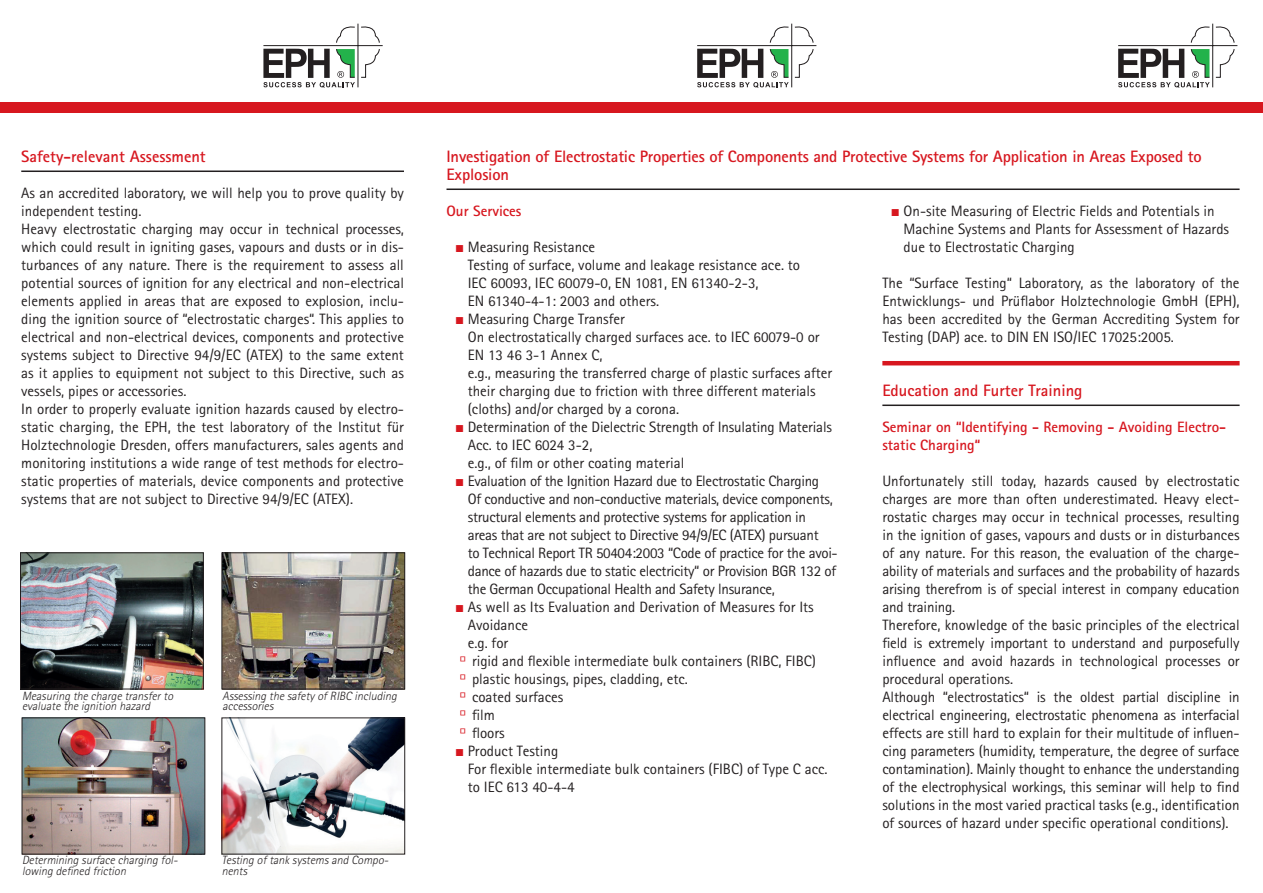
<style>
.page{position:relative;width:1263px;height:893px;background:#fff}
.page>*{position:absolute;margin:0;border:0;box-sizing:border-box;transform-origin:0 0}
.t1{font:700 16.5px/18px "Rotis Sans Serif";letter-spacing:-.01em;color:#d7171f}
.t2{font:15px/18px "Rotis Sans Serif";color:#231f20}
.t3{font:15px/18px "Rotis Sans Serif";letter-spacing:-.02em;color:#231f20}
.t4{font:700 15px/18px "Rotis Sans Serif";color:#d7171f}
.t5{font:italic 300 12px/10.5px "Rotis Sans Serif";color:#231f20}
.s1{font-family:"Arial";color:#d7171f}
.s2{font-family:"Calibri";font-size:21px;color:#d7171f}
</style>
<div class="page">
<div style="left:0;top:102px;width:1263px;height:10px;background:#d7171f"></div>
<hr style="left:882px;top:405px;width:357px;height:1px;background:#231f20">
<hr style="left:21px;top:171px;width:383px;height:1px;background:#231f20">
<img style="left:22px;top:554px;width:180px;height:133px">
<div style="left:20px;top:552px;width:184px;height:137px;border:1px solid #231f20"></div>
<img style="left:223px;top:554px;width:180px;height:133px">
<div style="left:221px;top:552px;width:184px;height:137px;border:1px solid #231f20"></div>
<img style="left:24px;top:719px;width:179px;height:133px">
<div style="left:22px;top:717px;width:183px;height:137px;border:1px solid #231f20"></div>
<hr style="left:446px;top:189px;width:793px;height:1px;background:#231f20">
<hr style="left:882px;top:361px;width:357px;height:4px;background:#d7171f">
<hr style="left:1212px;top:24px;width:1px;height:63px;background:#231f20">
<hr style="left:1118px;top:45px;width:119px;height:1px;background:#231f20">
<svg style="left:1118px;top:25px;width:117px;height:63px"></svg>
<hr style="left:791px;top:24px;width:1px;height:63px;background:#231f20">
<hr style="left:697px;top:45px;width:119px;height:1px;background:#231f20">
<svg style="left:697px;top:25px;width:117px;height:63px"></svg>
<hr style="left:358px;top:24px;width:1px;height:63px;background:#231f20">
<hr style="left:263px;top:45px;width:120px;height:1px;background:#231f20">
<svg style="left:263px;top:25px;width:117px;height:63px"></svg>
<img style="left:223px;top:719px;width:180px;height:133px">
<div style="left:221px;top:717px;width:184px;height:137px;border:1px solid #231f20"></div>
<p class="t1" style="left:21px;top:147px;width:186px">Safety-relevant Assessment</p>
<p class="t2" style="left:21px;top:184px;width:384px">As an accredited laboratory, we will help you to prove quality by independent testing.<br>Heavy electrostatic charging may occur in technical processes, which could result in igniting gases, vapours and dusts or in dis&shy;turbances of any nature. There is the requirement to assess all potential sources of ignition for any electrical and non-electrical elements applied in areas that are exposed to explosion, inclu&shy;ding the ignition source of “electrostatic charges“. This applies to electrical and non-electrical devices, components and protective systems subject to Directive 94/9/EC (ATEX) to the same extent as it applies to equipment not subject to this Directive, such as vessels, pipes or accessories.<br>In order to properly evaluate ignition hazards caused by electro&shy;static charging, the EPH, the test laboratory of the Institut für Holztechnologie Dresden, offers manufacturers, sales agents and monitoring institutions a wide range of test methods for electro&shy;static properties of materials, device components and protective systems that are not subject to Directive 94/9/EC (ATEX).</p>
<p class="t5" style="left:22px;top:690px;width:155px">Measuring the charge transferto evaluate the ignition hazard</p>
<p class="t5" style="left:223px;top:690px;width:178px">Assessing the safety ofRIBC including accessories</p>
<p class="t5" style="left:22px;top:855px;width:160px">Determining surface charging fol&shy;lowing defined friction</p>
<p class="t5" style="left:222px;top:855px;width:171px">Testing oftank systemsand Compo&shy;nents</p>
<p class="t1" style="left:446px;top:147px;width:757px">Investigation of Electrostatic Properties of Components and Protective Systems for Application in Areas Exposed to<br>Explosion</p>
<p class="t4" style="left:446px;top:202px;width:76px">Our Services</p>
<p class="t2" style="left:468px;top:238px;width:334px;text-indent:-13px"><span class="s1">■</span> Measuring Resistance<br>Testing of surface, volume and leakage resistance ace. to IEC 60093, IEC 60079-0, EN 1081, EN 61340-2-3,<br>EN 61340-4-1: 2003 and others.</p>
<p class="t2" style="left:468px;top:310px;width:366px;text-indent:-13px"><span class="s1">■</span> Measuring Charge Transfer<br>On electrostatically charged surfaces ace. to IEC 60079-0 or EN 13 46 3-1 Annex C,<br>e.g., measuring the transferred charge of plastic surfaces after their charging due to friction with three different materials (cloths) and/or charged by a corona.</p>
<p class="t2" style="left:468px;top:418px;width:366px;text-indent:-13px"><span class="s1">■</span> Determination of the Dielectric Strength of Insulating Materials<br>Acc. to IEC 6024 3-2,<br>e.g., of film or other coating material</p>
<p class="t3" style="left:468px;top:472px;width:371px;text-indent:-13px"><span class="s1">■</span> Evaluation of the Ignition Hazard due to Electrostatic Charging<br>Of conductive and non-conductive materials, device components, structural elements and protective systems for application in areas that are not subject to Directive 94/9/EC (ATEX) pursuant<br>to Technical Report TR 50404:2003 “Code of practice for the avoi&shy;dance of hazards due to static electricity“ or Provision BGR 132 of the German Occupational Health and Safety lnsurance,</p>
<p class="t2" style="left:455px;top:598px;width:360px"><span class="s1">■</span> As well as Its Evaluation and Derivation of Measures for Its</p>
<p class="t2" style="left:468px;top:616px;width:62px">Avoidance</p>
<p class="t2" style="left:468px;top:634px;width:42px">e.g. for</p>
<p class="t2" style="left:459px;top:652px;width:358px"><span class="s2">▫</span> rigid and flexible intermediate bulk containers (RIBC, FIBC)</p>
<p class="t2" style="left:459px;top:670px;width:230px"><span class="s2">▫</span> plastic housings, pipes, cladding, etc.</p>
<p class="t2" style="left:459px;top:688px;width:106px"><span class="s2">▫</span> coated surfaces</p>
<p class="t2" style="left:459px;top:706px;width:37px"><span class="s2">▫</span> film</p>
<p class="t2" style="left:459px;top:724px;width:47px"><span class="s2">▫</span> floors</p>
<p class="t2" style="left:468px;top:742px;width:361px;text-indent:-13px"><span class="s1">■</span> Product Testing<br>For flexible intermediate bulk containers (FIBC) of Type C acc. to IEC 613 40-4-4</p>
<p class="t2" style="left:904px;top:202px;width:327px;text-indent:-13px"><span class="s1">■</span> On-site Measuring of Electric Fields and Potentials in<br>Machine Systems and Plants for Assessment of Hazards due to Electrostatic Charging</p>
<p class="t2" style="left:882px;top:274px;width:359px;text-align:justify">The “Surface Testing“ Laboratory, as the laboratory of the Entwicklungs- und Prüflabor Holztechnologie GmbH (EPH), has been accredited by the German Accrediting System for Testing (DAP) ace. to DIN EN ISO/IEC 17025:2005.</p>
<p class="t1" style="left:882px;top:381px;width:202px">Education and Furter Training</p>
<p class="t4" style="left:882px;top:418px;width:345px">Seminar on “Identifying - Removing - Avoiding Electro&shy;static Charging“</p>
<p class="t2" style="left:882px;top:472px;width:359px">Unfortunately still today, hazards caused by electrostatic charges are more than often underestimated. Heavy elect&shy;rostatic charges may occur in technical processes, resulting in the ignition of gases, vapours and dusts or in disturbances of any nature. For this reason, the evaluation of the charge&shy;ability of materials and surfaces and the probability of hazards arising therefrom is of special interest in company education and training.<br>Therefore, knowledge of the basic principles of the electrical field is extremely important to understand and purposefully influence and avoid hazards in technological processes or procedural operations.<br>Although “electrostatics“ is the oldest partial discipline in electrical engineering, electrostatic phenomena as interfacial effects are still hard to explain for their multitude of influen&shy;cing parameters (humidity, temperature, the degree of surface contamination). Mainly thought to enhance the understanding of the electrophysical workings, this seminar will help to find solutions in the most varied practical tasks (e.g., identification of sources of hazard under specific operational conditions).</p>
</div>
